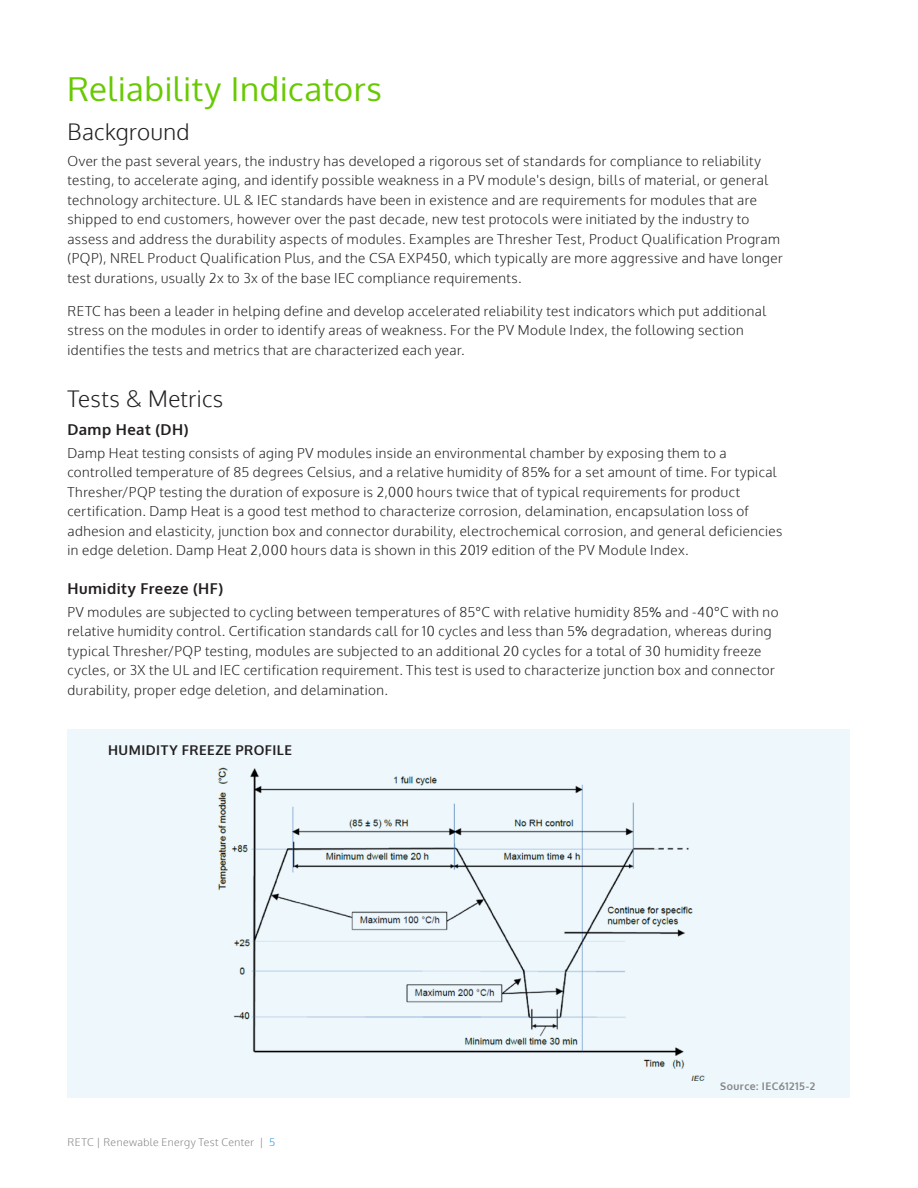
<style>
.page{position:relative;width:918px;height:1188px;background:#fff}
.page>*{position:absolute;margin:0;border:0;box-sizing:border-box;transform-origin:0 0}
.t1{font:33px "Oxygen";letter-spacing:.015em;color:#68c902}
.t2{font:300 22.5px "Oxygen";letter-spacing:.02em;color:#231f20}
.t3{font:700 15px "Oxygen";letter-spacing:.03em;color:#231f20}
.body_single_column{font:300 13.5px/19.5px "Oxygen";letter-spacing:.035em;color:#231f20}
.t4{font:700 13.5px "Oxygen";letter-spacing:.035em;color:#231f20}
.t5{font:300 10.5px "Oxygen";letter-spacing:.04em;color:#858585}
.t6{font:700 10.5px "Oxygen";letter-spacing:.045em;color:#858585}
.s1{font-weight:400}
.s2{color:#2397dc}
</style>
<div class="page">
<div style="left:68px;top:729px;width:782px;height:369px;background:#edf7fc"></div>
<img style="left:218px;top:767px;width:487px;height:314px">
<h1 class="t1" style="left:68px;top:67px;width:316px">Reliability Indicators</h1>
<h2 class="t2" style="left:68px;top:117px;width:124px">Background</h2>
<p class="body_single_column" style="left:68px;top:152px;width:717px">Over the past several years, the industry has developed a rigorous set of standards for compliance to reliability testing, to accelerate aging, and identify possible weakness in a PV module's design, bills of material, or general technology architecture. UL &amp; IEC standards have been in existence and are requirements for modules that are shipped to end customers, however over the past decade, new test protocols were initiated by the industry to assess and address the durability aspects of modules. Examples are Thresher Test, Product Qualification Program (PQP), NREL Product Qualification Plus, and the CSA EXP450, which typically are more aggressive and have longer test durations, usually 2x to 3x of the base IEC compliance requirements.</p>
<p class="body_single_column" style="left:68px;top:302px;width:700px">RETC has been a leader in helping define and develop accelerated reliability test indicators which put additional stress on the modules in order to identify areas of weakness. For the PV Module Index, the following section identifies the tests and metrics that are characterized each year.</p>
<h2 class="t2" style="left:68px;top:384px;width:157px">Tests &amp; Metrics</h2>
<h3 class="t3" style="left:68px;top:420px;width:122px">Damp Heat (DH)</h3>
<p class="body_single_column" style="left:68px;top:444px;width:716px">Damp Heat testing consists of aging PV modules inside an environmental chamber by exposing them to a controlled temperature of 85 degrees Celsius, and a relative humidity of 85<span class="s1">%</span> for a set amount of time. For typical Thresher/PQP testing the duration of exposure is 2,000 hours twice that of typical requirements for product certification. Damp Heat is a good test method to characterize corrosion, delamination, encapsulation loss of adhesion and elasticity, junction box and connector durability, electrochemical corrosion, and general deficiencies in edge deletion. Damp Heat 2,000 hours data is shown in this 2019 edition of the PV Module Index.</p>
<h3 class="t3" style="left:68px;top:579px;width:157px">Humidity Freeze (HF)</h3>
<p class="body_single_column" style="left:68px;top:602px;width:713px">PV modules are subjected to cycling between temperatures of 85°C with relative humidity 85<span class="s1">%</span> and -40°C with no relative humidity control. Certification standards call for 10 cycles and less than 5<span class="s1">%</span> degradation, whereas during typical Thresher/PQP testing, modules are subjected to an additional 20 cycles for a total of 30 humidity freeze cycles, or 3X the UL and IEC certification requirement. This test is used to characterize junction box and connector durability, proper edge deletion, and delamination.</p>
<p class="t4" style="left:108px;top:742px;width:186px">HUMIDITY FREEZE PROFILE</p>
<p class="t5" style="left:68px;top:1136px;width:209px">RETC | Renewable Energy Test Center | <span class="s2">5</span></p>
<p class="t6" style="left:720px;top:1080px;width:96px">Source: IEC61215-2</p>
</div>
